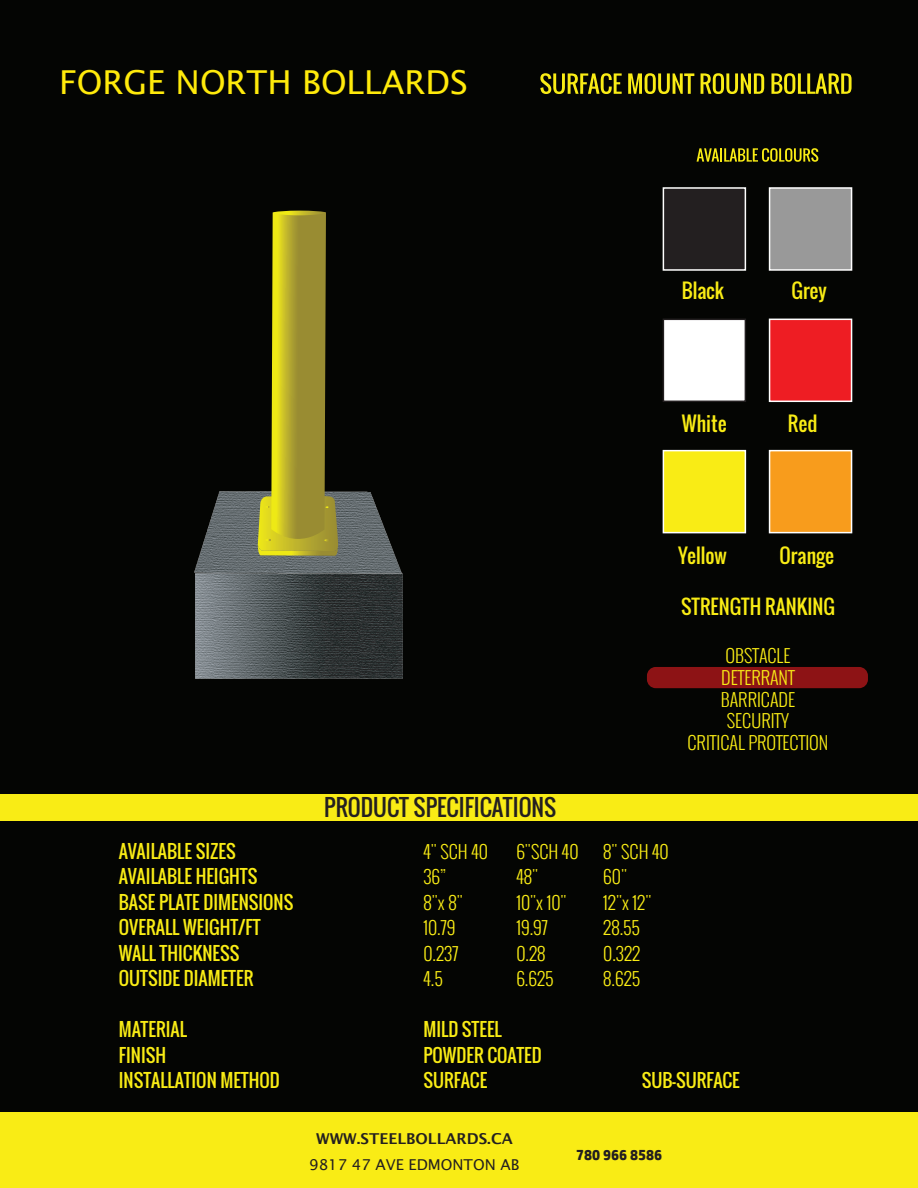
<style>
.page{position:relative;width:918px;height:1188px;background:#fff}
.page>*{position:absolute;margin:0;border:0;box-sizing:border-box;transform-origin:0 0}
.t1{font:33px "Lucida Sans";color:#ffea0b}
.t2{font:22.5px "Oswald";color:#231f20}
.t3{font:19.65px "Oswald";color:#f9ec15}
.t4{font:19.5px "Oswald";color:#f9ec15}
.t5{font:18px "Oswald";color:#f9ec15}
.t6{font:300 18px/21.6px "Oswald";color:#f9ec15;text-align:center}
.t7{font:600 15px "Lucida Sans";color:#231f20}
.t8{font:15px "Lucida Sans";color:#231f20}
.t9{font:700 15px "HP Simplified";color:#231f20}
</style>
<div class="page">
<div style="left:0;top:0;width:918px;height:1179px;background:#040503"></div>
<div style="left:663px;top:187px;width:83px;height:84px;background:#231f20;border:2px solid #fff"></div>
<div style="left:769px;top:187px;width:83px;height:84px;background:#999;border:2px solid #fff"></div>
<div style="left:663px;top:319px;width:83px;height:83px;background:#fff;border:2px solid #231f20"></div>
<div style="left:769px;top:319px;width:83px;height:83px;background:#ee1d23;border:2px solid #fff"></div>
<div style="left:769px;top:450px;width:83px;height:83px;background:#f89c1c;border:2px solid #fff"></div>
<div style="left:663px;top:450px;width:83px;height:83px;background:#f9ec15;border:2px solid #fff"></div>
<svg style="left:697px;top:148px;width:121px;height:14px"></svg>
<div style="left:0;top:794px;width:918px;height:27px;background:#f9ec15"></div>
<div style="left:0;top:1112px;width:918px;height:76px;background:#f9ec15"></div>
<div style="left:647px;top:667px;width:221px;height:21px;background:#8d1315;border-radius:9px"></div>
<svg style="left:540px;top:73px;width:82px;height:21px"></svg>
<svg style="left:628px;top:73px;width:66px;height:21px"></svg>
<svg style="left:701px;top:73px;width:63px;height:21px"></svg>
<svg style="left:771px;top:73px;width:81px;height:21px"></svg>
<img style="left:195px;top:627px;width:208px;height:52px">
<img style="left:194px;top:491px;width:209px;height:136px">
<svg style="left:258px;top:211px;width:80px;height:345px"></svg>
<h1 class="t1" style="left:59px;top:63px;width:410px">FORGE NORTH BOLLARDS</h1>
<p class="t2" style="left:324px;top:791px;width:234px">PRODUCT SPECIFICATIONS</p>
<p class="t3" style="left:682px;top:276px;width:44px">Black</p>
<p class="t3" style="left:682px;top:409px;width:46px">White</p>
<p class="t3" style="left:792px;top:276px;width:37px">Grey</p>
<p class="t3" style="left:788px;top:409px;width:31px">Red</p>
<p class="t3" style="left:678px;top:540px;width:50px">Yellow</p>
<p class="t3" style="left:780px;top:540px;width:56px">Orange</p>
<p class="t4" style="left:681px;top:592px;width:155px">STRENGTH RANKING</p>
<p class="t6" style="left:688px;top:645px;width:142px">OBSTACLE<br>DETERRANT<br>BARRICADE<br>SECURITY<br>CRITICAL PROTECTION</p>
<p class="t5" style="left:119px;top:837px;width:118px">AVAILABLE SIZES</p>
<p class="t6" style="left:423px;top:840px;width:66px">4" SCH 40</p>
<p class="t6" style="left:516px;top:840px;width:64px">6"SCH 40</p>
<p class="t6" style="left:603px;top:840px;width:67px">8" SCH 40</p>
<p class="t5" style="left:119px;top:863px;width:140px">AVAILABLE HEIGHTS</p>
<p class="t6" style="left:423px;top:866px;width:24px">36”</p>
<p class="t6" style="left:516px;top:866px;width:23px">48"</p>
<p class="t6" style="left:603px;top:866px;width:25px">60"</p>
<p class="t5" style="left:119px;top:888px;width:176px">BASE PLATE DIMENSIONS</p>
<p class="t6" style="left:423px;top:891px;width:41px">8"x 8"</p>
<p class="t6" style="left:516px;top:891px;width:52px">10"x 10"</p>
<p class="t6" style="left:603px;top:891px;width:50px">12"x 12"</p>
<p class="t5" style="left:119px;top:914px;width:143px">OVERALL WEIGHT/FT</p>
<p class="t6" style="left:423px;top:917px;width:34px">10.79</p>
<p class="t6" style="left:516px;top:917px;width:33px">19.97</p>
<p class="t6" style="left:603px;top:917px;width:38px">28.55</p>
<p class="t5" style="left:119px;top:939px;width:122px">WALL THICKNESS</p>
<p class="t6" style="left:423px;top:942px;width:37px">0.237</p>
<p class="t6" style="left:516px;top:942px;width:31px">0.28</p>
<p class="t6" style="left:603px;top:942px;width:39px">0.322</p>
<p class="t5" style="left:119px;top:965px;width:136px">OUTSIDE DIAMETER</p>
<p class="t6" style="left:423px;top:968px;width:21px">4.5</p>
<p class="t6" style="left:516px;top:968px;width:39px">6.625</p>
<p class="t6" style="left:603px;top:968px;width:39px">8.625</p>
<p class="t5" style="left:119px;top:1016px;width:70px">MATERIAL</p>
<p class="t5" style="left:423px;top:1016px;width:80px">MILD STEEL</p>
<p class="t5" style="left:119px;top:1041px;width:49px">FINISH</p>
<p class="t5" style="left:423px;top:1041px;width:120px">POWDER COATED</p>
<p class="t5" style="left:119px;top:1067px;width:162px">INSTALLATION METHOD</p>
<p class="t5" style="left:423px;top:1067px;width:65px">SURFACE</p>
<p class="t5" style="left:642px;top:1067px;width:99px">SUB-SURFACE</p>
<p class="t7" style="left:316px;top:1130px;width:198px">WWW.STEELBOLLARDS.CA</p>
<p class="t8" style="left:309px;top:1156px;width:212px">9817 47 AVE EDMONTON AB</p>
<p class="t9" style="left:576px;top:1146px;width:88px">780 966 8586</p>
</div>
